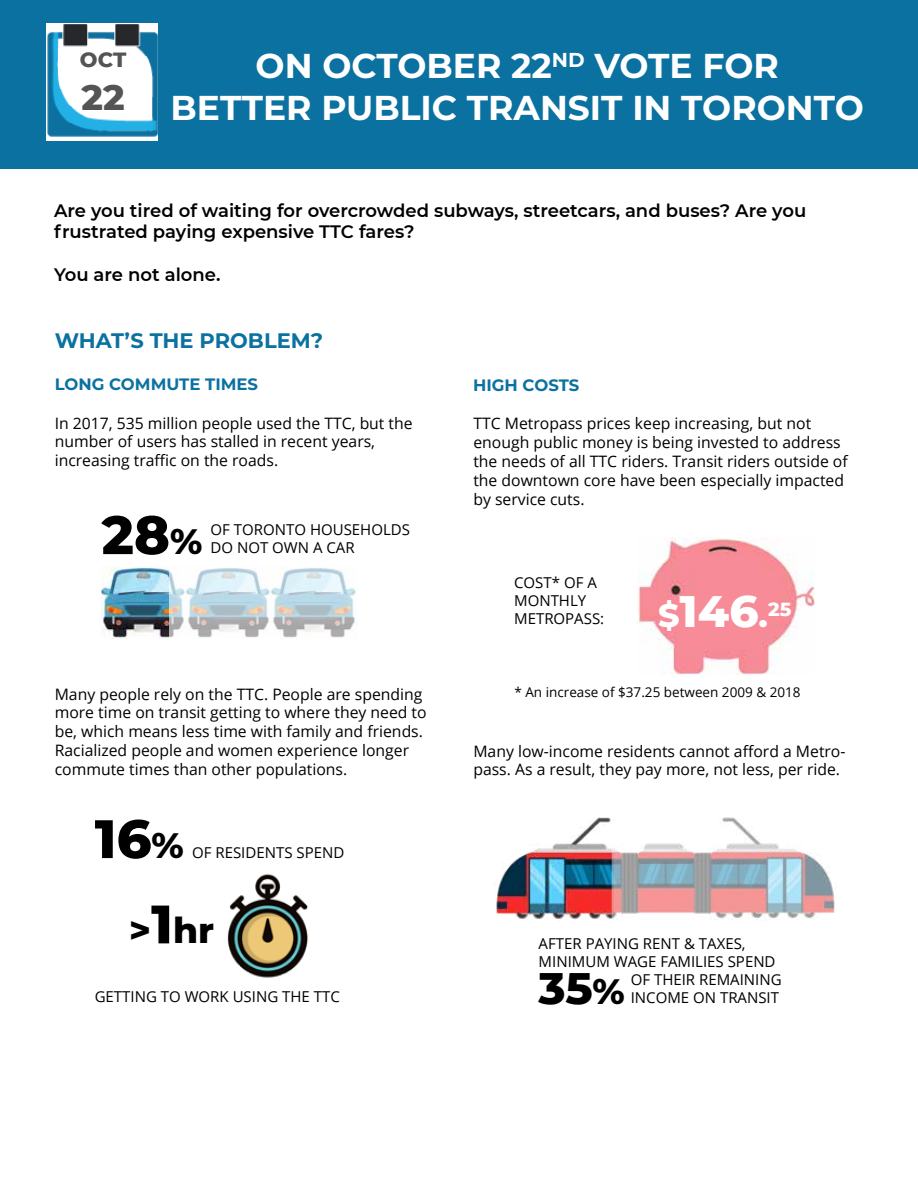
<style>
.page{position:relative;width:918px;height:1188px;background:#fff}
.page>*{position:absolute;margin:0;border:0;box-sizing:border-box;transform-origin:0 0}
.t1{font:800 54px "Montserrat";color:#000}
.t2{font:800 45px "Montserrat";color:#fff}
.t3{font:800 45px "Montserrat";color:#000}
.t4{font:800 36px "Montserrat";color:#000}
.t5{font:800 36px "Montserrat";color:#545456}
.t6{font:700 34.5px/41.4px "Montserrat";color:#fff;text-align:center}
.t7{font:700 21px "Montserrat";color:#0b71a0}
.t8{font:800 21px "Montserrat";color:#545456}
.t9{font:600 18px/21.6px "Montserrat";color:#000}
.t10{font:700 16.5px "Montserrat";color:#0b71a0}
.t11{font:15.75px/18.9px "Open Sans";color:#000}
.t12{font:15px/18px "Open Sans";color:#000}
.t13{font:13.5px "Open Sans";color:#000}
.s1{font-size:36px}
.s2{font-size:54px}
.s3{font-size:33.15px}
</style>
<div class="page">
<div style="left:0;top:0;width:918px;height:168px;background:#0b71a0"></div>
<img style="left:47px;top:24px;width:111px;height:117px">
<img style="left:227px;top:874px;width:81px;height:104px">
<img style="left:638px;top:537px;width:176px;height:137px">
<img style="left:102px;top:567px;width:67px;height:71px">
<svg style="left:169px;top:568px;width:187px;height:70px"></svg>
<img style="left:496px;top:817px;width:339px;height:103px">
<img style="left:497px;top:817px;width:116px;height:101px">
<h3 class="t8" style="left:80px;top:44px;width:48px">OCT</h3>
<h3 class="t5" style="left:82px;top:71px;width:45px">22</h3>
<h3 class="t6" style="left:171px;top:44px;width:695px">ON OCTOBER 22<sup>ND</sup> VOTE FOR<br>BETTER PUBLIC TRANSIT IN TORONTO</h3>
<p class="t9" style="left:54px;top:199px;width:754px">Are you tired of waiting for overcrowded subways, streetcars, and buses? Are you frustrated paying expensive TTC fares?</p>
<p class="t9" style="left:54px;top:263px;width:168px">You are not alone.</p>
<h3 class="t7" style="left:55px;top:326px;width:270px">WHAT’S THE PROBLEM?</h3>
<p class="t10" style="left:55px;top:372px;width:205px">LONG COMMUTE TIMES</p>
<p class="t11" style="left:55px;top:413px;width:359px">In 2017, 535 million people used the TTC, but the number of users has stalled in recent years, increasing traffic on the roads.</p>
<h1 class="t1" style="left:102px;top:495px;width:102px">28<span class="s1">%</span></h1>
<p class="t12" style="left:211px;top:520px;width:201px">OF TORONTO HOUSEHOLDS</p>
<p class="t12" style="left:211px;top:538px;width:146px">DO NOT OWN A CAR</p>
<p class="t11" style="left:55px;top:684px;width:373px">Many people rely on the TTC. People are spending more time on transit getting to where they need to be, which means less time with family and friends.<br>Racialized people and women experience longer commute times than other populations.</p>
<h1 class="t1" style="left:95px;top:799px;width:91px">16<span class="s1">%</span></h1>
<p class="t12" style="left:192px;top:843px;width:154px">OF RESIDENTS SPEND</p>
<h3 class="t4" style="left:129px;top:904px;width:86px">&gt;<span class="s2">1</span>hr</h3>
<p class="t12" style="left:95px;top:987px;width:247px">GETTING TO WORK USING THE TTC</p>
<p class="t10" style="left:473px;top:373px;width:108px">HIGH COSTS</p>
<p class="t11" style="left:473px;top:414px;width:376px">TTC Metropass prices keep increasing, but not enough public money is being invested to address the needs of all TTC riders. Transit riders outside of the downtown core have been especially impacted by service cuts.</p>
<p class="t12" style="left:514px;top:573px;width:92px">COST* OF A<br>MONTHLY<br>METROPASS:</p>
<h2 class="t2" style="left:658px;top:578px;width:135px"><span class="s3">$</span>146<span class="s3">.</span><sup>25</sup></h2>
<p class="t13" style="left:514px;top:682px;width:288px">* An increase of $37.25 between 2009 &amp; 2018</p>
<p class="t11" style="left:473px;top:741px;width:374px">Many low-income residents cannot afford a Metro&shy;pass. As a result, they pay more, not less, per ride.</p>
<p class="t12" style="left:539px;top:934px;width:238px">AFTER PAYING RENT &amp; TAXES,<br>MINIMUM WAGE FAMILIES SPEND</p>
<h2 class="t3" style="left:539px;top:955px;width:88px">35<span class="s1">%</span></h2>
<p class="t12" style="left:631px;top:970px;width:152px">OF THEIR REMAINING<br>INCOME ON TRANSIT</p>
</div>
